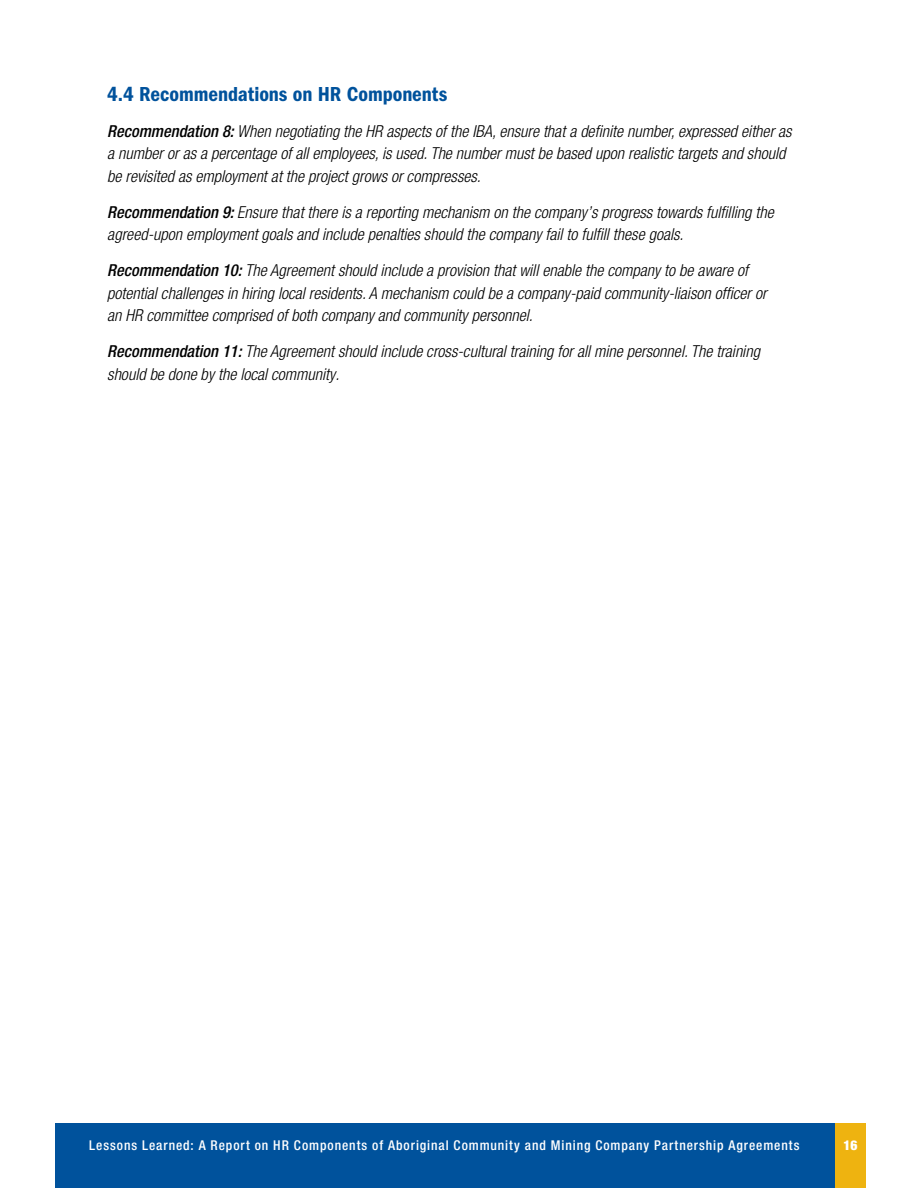
<style>
.page{position:relative;width:918px;height:1188px;background:#fff}
.page>*{position:absolute;margin:0;border:0;box-sizing:border-box;transform-origin:0 0}
.t1{font:21px "ITC Franklin Gothic Std Dm Cd";color:#00529c}
.t2{font:italic 300 condensed 16.5px/22.5px "Helvetica Neue LT Pro";color:#000}
.t3{font:500 condensed 13.5px "Helvetica Neue LT Pro";letter-spacing:.07em;color:#fff}
.t4{font:900 condensed 13.5px "Helvetica Neue LT Pro";color:#fff}
.s1{font-weight:500}
</style>
<div class="page">
<div style="left:56px;top:1123px;width:799px;height:65px;background:#00529c"></div>
<div style="left:835px;top:1123px;width:31px;height:65px;background:#eeb310"></div>
<p class="t1" style="left:107px;top:82px;width:342px">4.4 Recommendations on HR Components</p>
<p class="t2" style="left:107px;top:120px;width:686px"><span class="s1">Recommendation 8:</span> When negotiating the HR aspects of the IBA, ensure that a definite number, expressed either as a number or as a percentage of all employees, is used. The number must be based upon realistic targets and should be revisited as employment at the project grows or compresses.</p>
<p class="t2" style="left:107px;top:201px;width:668px"><span class="s1">Recommendation 9:</span> Ensure that there is a reporting mechanism on the company’s progress towards fulfilling the agreed-upon employment goals and include penalties should the company fail to fulfill these goals.</p>
<p class="t2" style="left:107px;top:259px;width:661px"><span class="s1">Recommendation 10:</span> The Agreement should include a provision that will enable the company to be aware of potential challenges in hiring local residents. A mechanism could be a company-paid community-liaison officer or an HR committee comprised of both company and community personnel.</p>
<p class="t2" style="left:107px;top:340px;width:654px"><span class="s1">Recommendation 11:</span> The Agreement should include cross-cultural training for all mine personnel. The training should be done by the local community.</p>
<p class="t3" style="left:89px;top:1138px;width:712px">Lessons Learned: A Report on HR Components of Aboriginal Community and Mining Company Partnership Agreements</p>
<p class="t4" style="left:843px;top:1138px;width:16px">16</p>
</div>
